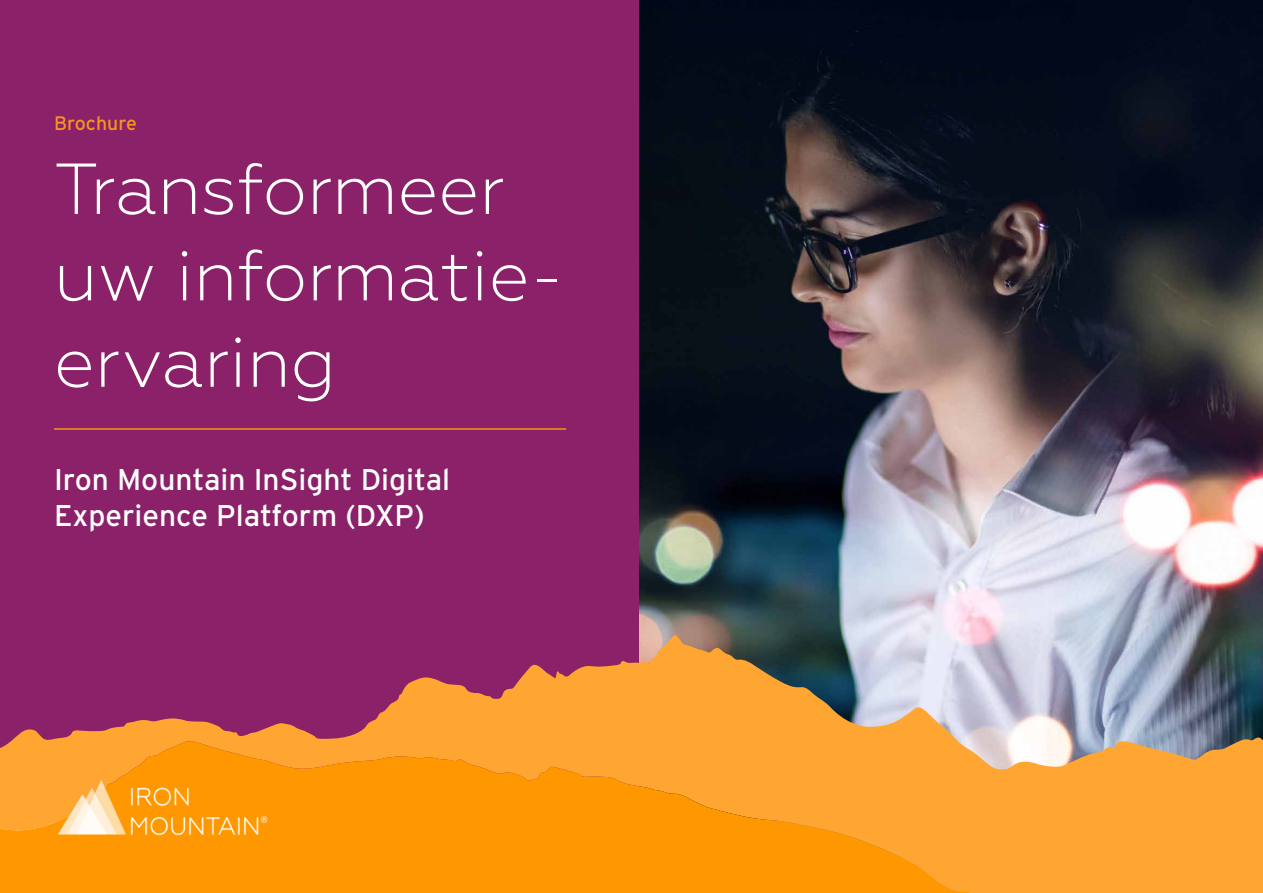
<style>
.page{position:relative;width:1263px;height:893px;background:#fff}
.page>*{position:absolute;margin:0;border:0;box-sizing:border-box;transform-origin:0 0}
.t1{font:300 72px/86.4px "Geometria";color:#fff}
.t2{font:30px/36px "Interstate";color:#fff}
.t3{font:19.5px "Interstate";color:#f7941d}
</style>
<div class="page">
<img style="left:638px;top:0;width:625px;height:635px">
<div style="left:0;top:0;width:638px;height:807px;background:#8b2169"></div>
<svg style="left:11px;top:635px;width:1252px;height:106px"></svg>
<svg style="left:0;top:741px;width:1263px;height:152px;background:#fd9f1d"></svg>
<img style="left:54px;top:776px;width:216px;height:63px">
<hr style="left:54px;top:428px;width:512px;height:2px;background:#f7941d">
<p class="t3" style="left:54px;top:112px;width:84px">Brochure</p>
<h1 class="t1" style="left:54px;top:145px;width:511px">Transformeer uw informatie&shy;ervaring</h1>
<p class="t2" style="left:54px;top:461px;width:398px">Iron Mountain InSight Digital<br>Experience Platform (DXP)</p>
</div>
